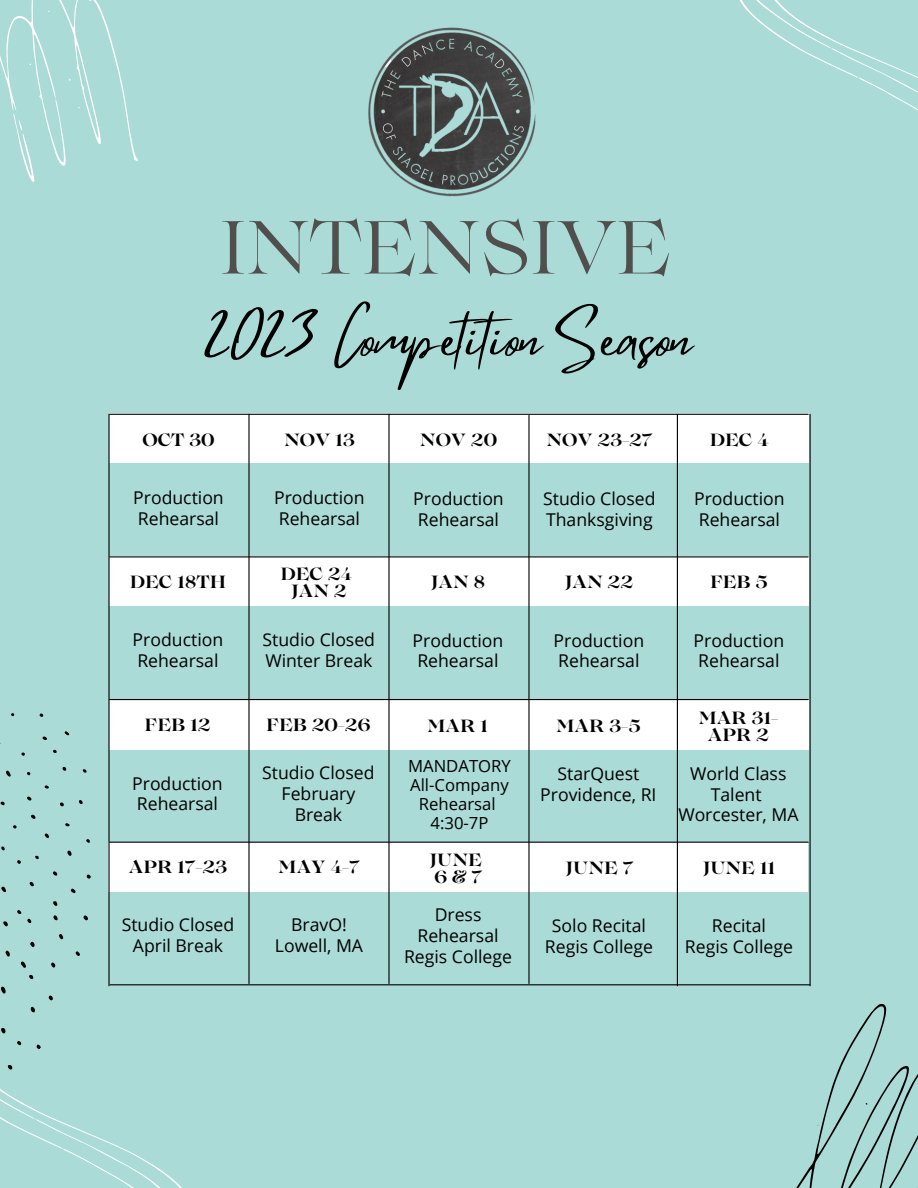
<style>
.page{position:relative;width:918px;height:1188px;background:#abdbd6}
.page>*{position:absolute;margin:0;border:0;box-sizing:border-box;transform-origin:0 0}
.t1{font:74.7px "Lovelace";color:#504f4e}
.t2{font:55.8px "Mistrully";letter-spacing:-.01em;color:#000}
.t3{font:17.7px/21px "Open Sans";color:#000}
.t4{font:700 17.7px/16.8px "Lovelace";color:#000;text-align:center}
.t5{font:16.65px/19.2px "Open Sans";color:#000;text-align:center}
</style>
<div class="page">
<svg style="left:0;top:0;width:138px;height:182px"></svg>
<svg style="left:796px;top:1004px;width:122px;height:184px"></svg>
<div style="left:109px;top:556px;width:700px;height:50px;background:#fff"></div>
<div style="left:110px;top:700px;width:699px;height:50px;background:#fff"></div>
<div style="left:108px;top:843px;width:700px;height:49px;background:#fff"></div>
<div style="left:110px;top:414px;width:699px;height:49px;background:#fff"></div>
<svg style="left:20px;top:961px;width:6px;height:7px"></svg>
<svg style="left:1px;top:886px;width:5px;height:6px"></svg>
<svg style="left:5px;top:950px;width:5px;height:7px"></svg>
<svg style="left:6px;top:770px;width:5px;height:7px"></svg>
<svg style="left:3px;top:921px;width:5px;height:6px"></svg>
<svg style="left:30px;top:941px;width:5px;height:6px"></svg>
<svg style="left:67px;top:850px;width:5px;height:6px"></svg>
<svg style="left:83px;top:915px;width:5px;height:6px"></svg>
<svg style="left:59px;top:934px;width:5px;height:6px"></svg>
<svg style="left:51px;top:962px;width:5px;height:6px"></svg>
<svg style="left:53px;top:901px;width:5px;height:5px"></svg>
<svg style="left:53px;top:915px;width:5px;height:6px"></svg>
<svg style="left:70px;top:888px;width:6px;height:5px"></svg>
<svg style="left:44px;top:833px;width:6px;height:5px"></svg>
<svg style="left:29px;top:975px;width:5px;height:5px"></svg>
<svg style="left:53px;top:871px;width:5px;height:5px"></svg>
<svg style="left:29px;top:881px;width:5px;height:6px"></svg>
<svg style="left:31px;top:814px;width:5px;height:5px"></svg>
<svg style="left:75px;top:951px;width:5px;height:5px"></svg>
<svg style="left:86px;top:874px;width:5px;height:5px"></svg>
<svg style="left:27px;top:796px;width:5px;height:5px"></svg>
<svg style="left:64px;top:731px;width:6px;height:5px"></svg>
<svg style="left:79px;top:800px;width:4px;height:4px"></svg>
<svg style="left:17px;top:910px;width:15px;height:13px"></svg>
<svg style="left:0;top:801px;width:5px;height:5px"></svg>
<svg style="left:60px;top:802px;width:4px;height:5px"></svg>
<svg style="left:62px;top:767px;width:5px;height:4px"></svg>
<svg style="left:42px;top:736px;width:5px;height:4px"></svg>
<svg style="left:17px;top:860px;width:4px;height:4px"></svg>
<svg style="left:86px;top:839px;width:4px;height:4px"></svg>
<svg style="left:39px;top:713px;width:5px;height:4px"></svg>
<svg style="left:1px;top:846px;width:4px;height:5px"></svg>
<svg style="left:65px;top:823px;width:5px;height:4px"></svg>
<svg style="left:44px;top:785px;width:5px;height:4px"></svg>
<svg style="left:82px;top:769px;width:5px;height:4px"></svg>
<svg style="left:13px;top:825px;width:4px;height:4px"></svg>
<svg style="left:35px;top:855px;width:4px;height:4px"></svg>
<svg style="left:21px;top:752px;width:4px;height:4px"></svg>
<svg style="left:53px;top:749px;width:4px;height:4px"></svg>
<svg style="left:27px;top:772px;width:4px;height:4px"></svg>
<svg style="left:11px;top:713px;width:4px;height:4px"></svg>
<svg style="left:739px;top:0;width:179px;height:111px"></svg>
<svg style="left:0;top:986px;width:182px;height:202px"></svg>
<hr style="left:810px;top:414px;width:1px;height:572px;background:#000">
<hr style="left:108px;top:414px;width:2px;height:572px;background:#000">
<hr style="left:110px;top:414px;width:698px;height:1px;background:#000">
<hr style="left:110px;top:556px;width:698px;height:1px;background:#000">
<hr style="left:110px;top:699px;width:698px;height:1px;background:#000">
<hr style="left:110px;top:842px;width:698px;height:1px;background:#000">
<hr style="left:110px;top:984px;width:700px;height:1px;background:#000">
<hr style="left:248px;top:414px;width:2px;height:570px;background:#000">
<hr style="left:388px;top:414px;width:2px;height:570px;background:#000">
<hr style="left:528px;top:415px;width:2px;height:569px;background:#000">
<hr style="left:677px;top:414px;width:1px;height:572px;background:#000">
<img style="left:368px;top:27px;width:168px;height:170px">
<h1 class="t1" style="left:220px;top:218px;width:452px">INTENSIVE</h1>
<h2 class="t2" style="left:204px;top:293px;width:490px">2023 Competition Season</h2>
<p class="t4" style="left:142px;top:433px;width:74px">OCT 30</p>
<p class="t4" style="left:284px;top:433px;width:72px">NOV 13</p>
<p class="t4" style="left:420px;top:434px;width:79px">NOV 20</p>
<p class="t4" style="left:546px;top:434px;width:108px">NOV 23-27</p>
<p class="t4" style="left:710px;top:434px;width:61px">DEC 4</p>
<p class="t3" style="left:133px;top:487px;width:92px">Production<br>Rehearsal</p>
<p class="t3" style="left:274px;top:487px;width:92px">Production<br>Rehearsal</p>
<p class="t3" style="left:413px;top:487px;width:92px">Production<br>Rehearsal</p>
<p class="t3" style="left:543px;top:487px;width:114px">Studio Closed<br>Thanksgiving</p>
<p class="t3" style="left:694px;top:487px;width:92px">Production<br>Rehearsal</p>
<p class="t4" style="left:130px;top:575px;width:98px">DEC 18TH</p>
<p class="t4" style="left:281px;top:567px;width:73px">DEC 24<br>JAN 2</p>
<p class="t4" style="left:431px;top:576px;width:56px">JAN 8</p>
<p class="t4" style="left:565px;top:576px;width:70px">JAN 22</p>
<p class="t4" style="left:710px;top:576px;width:59px">FEB 5</p>
<p class="t3" style="left:133px;top:629px;width:92px">Production<br>Rehearsal</p>
<p class="t3" style="left:263px;top:629px;width:114px">Studio Closed<br>Winter Break</p>
<p class="t3" style="left:413px;top:629px;width:92px">Production<br>Rehearsal</p>
<p class="t3" style="left:554px;top:629px;width:92px">Production<br>Rehearsal</p>
<p class="t3" style="left:694px;top:629px;width:92px">Production<br>Rehearsal</p>
<p class="t4" style="left:145px;top:719px;width:67px">FEB 12</p>
<p class="t4" style="left:266px;top:719px;width:106px">FEB 20-26</p>
<p class="t4" style="left:427px;top:719px;width:62px">MAR 1</p>
<p class="t4" style="left:556px;top:719px;width:86px">MAR 3-5</p>
<p class="t4" style="left:699px;top:711px;width:81px">MAR 31-<br>APR 2</p>
<p class="t3" style="left:132px;top:772px;width:92px">Production<br>Rehearsal</p>
<p class="t3" style="left:262px;top:762px;width:114px;text-align:center">Studio Closed<br>February<br>Break</p>
<p class="t5" style="left:408px;top:755px;width:104px">MANDATORY<br>All-Company<br>Rehearsal<br>4:30-7P</p>
<p class="t3" style="left:540px;top:762px;width:118px;text-align:center">StarQuest<br>Providence, RI</p>
<p class="t3" style="left:678px;top:762px;width:122px;text-align:center">World Class<br>Talent<br>Worcester, MA</p>
<p class="t4" style="left:129px;top:861px;width:100px">APR 17-23</p>
<p class="t4" style="left:278px;top:861px;width:83px">MAY 4-7</p>
<p class="t4" style="left:429px;top:853px;width:54px;text-align:left">JUNE<br>6&amp;7</p>
<p class="t4" style="left:566px;top:861px;width:69px">JUNE 7</p>
<p class="t4" style="left:703px;top:861px;width:74px">JUNE 11</p>
<p class="t3" style="left:122px;top:914px;width:114px;text-align:center">Studio Closed<br>April Break</p>
<p class="t3" style="left:275px;top:914px;width:90px;text-align:center">BravO!<br>Lowell, MA</p>
<p class="t3" style="left:404px;top:904px;width:109px;text-align:center">Dress<br>Rehearsal<br>Regis College</p>
<p class="t3" style="left:545px;top:915px;width:109px;text-align:center">Solo Recital<br>Regis College</p>
<p class="t3" style="left:685px;top:915px;width:109px;text-align:center">Recital<br>Regis College</p>
</div>
